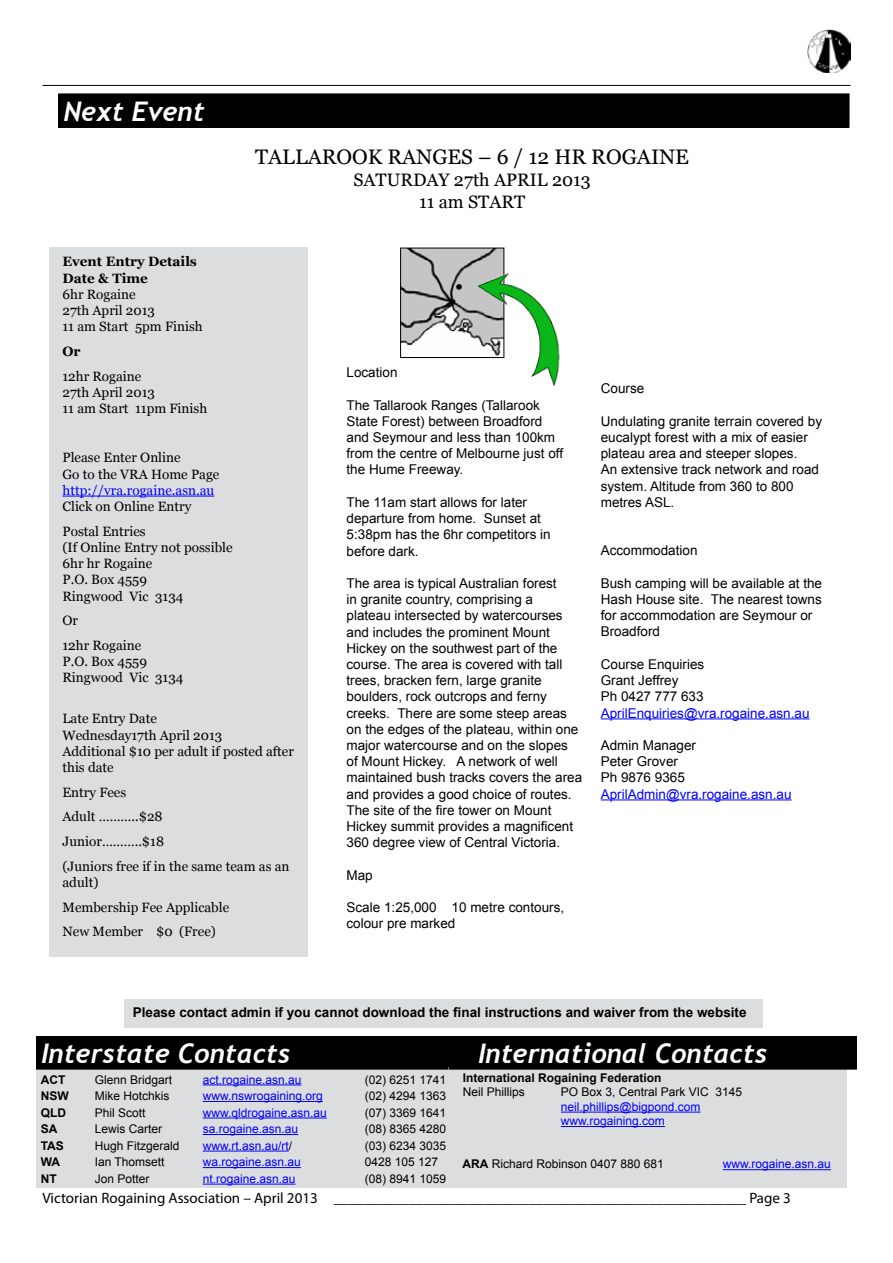
<style>
.page{position:relative;width:893px;height:1263px;background:#fff}
.page>*{position:absolute;margin:0;border:0;box-sizing:border-box;transform-origin:0 0}
.t1{font:italic 700 27px "Trebuchet";color:#fff}
.t2{font:22.5px "Arial";color:#000}
.t3{font:21px "Georgia";color:#000}
.t4{font:18px/21.6px "Georgia";color:#000;text-align:center}
.t5{font:15px "Myriad Pro";color:#000}
.t6{font:13.5px/16.2px "Arial";color:#000}
.t7{font:13.5px/16.2px "Georgia";color:#000}
.t8{font:700 13.5px "Arial";color:#000}
.t9{font:13.5px "Arial";color:#00f}
.t10{font:700 13.5px/16.2px "Georgia";color:#000}
.t11{font:13.5px "Georgia";color:#00f}
.t12{font:12px "Arial";color:#000}
.t13{font:12px/14.4px "Arial";color:#00f}
.t14{font:700 12px "Arial";color:#000}
.s1{color:#000}
.s2{font-weight:700}
</style>
<div class="page">
<hr style="left:43px;top:85px;width:807px;height:1px;background:#000">
<img style="left:808px;top:30px;width:42px;height:42px">
<div style="left:59px;top:94px;width:790px;height:33px;background:#000"></div>
<div style="left:58px;top:94px;width:791px;height:34px;border:1px solid #000"></div>
<div style="left:36px;top:1067px;width:424px;height:120px;background:#dcddde"></div>
<hr style="left:203px;top:1084px;width:98px;height:1px;background:#00f">
<hr style="left:203px;top:1101px;width:120px;height:1px;background:#00f">
<hr style="left:203px;top:1117px;width:124px;height:1px;background:#00f">
<hr style="left:203px;top:1134px;width:95px;height:1px;background:#00f">
<hr style="left:203px;top:1150px;width:86px;height:1px;background:#00f">
<hr style="left:203px;top:1167px;width:98px;height:1px;background:#00f">
<hr style="left:203px;top:1184px;width:92px;height:1px;background:#00f">
<div style="left:37px;top:1036px;width:412px;height:33px;background:#000"></div>
<div style="left:449px;top:1067px;width:398px;height:120px;background:#dcddde"></div>
<hr style="left:561px;top:1112px;width:139px;height:1px;background:#00f">
<hr style="left:561px;top:1126px;width:104px;height:1px;background:#00f">
<hr style="left:723px;top:1169px;width:108px;height:1px;background:#00f">
<div style="left:449px;top:1036px;width:407px;height:33px;background:#000"></div>
<div style="left:124px;top:999px;width:639px;height:29px;background:#dcddde"></div>
<div style="left:50px;top:248px;width:258px;height:709px;background:#dcddde"></div>
<hr style="left:62px;top:496px;width:152px;height:1px;background:#00f">
<hr style="left:601px;top:718px;width:209px;height:1px;background:#00f">
<hr style="left:601px;top:799px;width:191px;height:1px;background:#00f">
<img style="left:402px;top:250px;width:100px;height:96px">
<div style="left:400px;top:248px;width:104px;height:110px;border:1px solid #000"></div>
<img style="left:474px;top:270px;width:86px;height:116px">
<h1 class="t1" style="left:63px;top:94px;width:143px">Next Event</h1>
<h3 class="t3" style="left:255px;top:144px;width:435px">TALLAROOK RANGES – 6 / 12 HR ROGAINE</h3>
<h3 class="t4" style="left:353px;top:169px;width:239px">SATURDAY 27th APRIL 2013<br>11 am START</h3>
<p class="t10" style="left:62px;top:254px;width:136px">Event Entry Details<br>Date &amp; Time</p>
<p class="t7" style="left:62px;top:286px;width:142px">6hr Rogaine<br>27th April 2013<br>11 am Start 5pm Finish</p>
<p class="t10" style="left:62px;top:343px;width:20px">Or</p>
<p class="t7" style="left:62px;top:368px;width:146px">12hr Rogaine<br>27th April 2013<br>11 am Start 11pm Finish</p>
<p class="t7" style="left:62px;top:450px;width:158px">Please Enter Online<br>Go to the VRA Home Page</p>
<p class="t11" style="left:62px;top:482px;width:153px">http://vra.rogaine.asn.au</p>
<p class="t7" style="left:62px;top:494px;width:130px;line-height:24.8px">Click on Online Entry<br>Postal Entries</p>
<p class="t7" style="left:62px;top:539px;width:172px">(If Online Entry not possible<br>6hr hr Rogaine<br>P.O. Box 4559<br>Ringwood Vic 3134</p>
<p class="t7" style="left:62px;top:608px;width:80px;line-height:24.8px">Or<br>12hr Rogaine</p>
<p class="t7" style="left:62px;top:654px;width:122px">P.O. Box 4559<br>Ringwood Vic 3134</p>
<p class="t7" style="left:62px;top:711px;width:233px">Late Entry Date<br>Wednesday17th April 2013<br>Additional $10 per adult if posted after this date</p>
<p class="t7" style="left:62px;top:780px;width:229px;line-height:24.8px">Entry Fees<br>Adult ………..$28<br>Junior………..$18<br>(Juniors free if in the same team as an</p>
<p class="t7" style="left:62px;top:870px;width:168px;line-height:24.8px">adult)<br>Membership Fee Applicable<br>New Member $0 (Free)</p>
<h2 class="t2" style="left:455px;top:272px;width:9px">•</h2>
<p class="t6" style="left:347px;top:365px;width:53px">Location</p>
<p class="t6" style="left:347px;top:397px;width:218px">The Tallarook Ranges (Tallarook<br>State Forest) between Broadford and Seymour and less than 100km from the centre of Melbourne just off the Hume Freeway.</p>
<p class="t6" style="left:347px;top:494px;width:206px">The 11am start allows for later departure from home. Sunset at<br>5:38pm has the 6hr competitors in before dark.</p>
<p class="t6" style="left:347px;top:575px;width:237px">The area is typical Australian forest<br>in granite country, comprising a<br>plateau intersected by watercourses and includes the prominent Mount Hickey on the southwest part of the course. The area is covered with tall trees, bracken fern, large granite boulders, rock outcrops and ferny creeks. There are some steep areas on the edges of the plateau, within one major watercourse and on the slopes of Mount Hickey. A network of well maintained bush tracks covers the area and provides a good choice of routes.<br>The site of the fire tower on Mount Hickey summit provides a magnificent 360 degree view of Central Victoria.</p>
<p class="t6" style="left:347px;top:867px;width:28px">Map</p>
<p class="t6" style="left:347px;top:899px;width:219px">Scale 1:25,000 10 metre contours, colour pre marked</p>
<p class="t6" style="left:601px;top:381px;width:45px">Course</p>
<p class="t6" style="left:601px;top:413px;width:223px">Undulating granite terrain covered by eucalypt forest with a mix of easier plateau area and steeper slopes.<br>An extensive track network and road system. Altitude from 360 to 800 metres ASL.</p>
<p class="t6" style="left:601px;top:543px;width:98px">Accommodation</p>
<p class="t6" style="left:601px;top:575px;width:223px">Bush camping will be available at the<br>Hash House site. The nearest towns for accommodation are Seymour or<br>Broadford</p>
<p class="t6" style="left:601px;top:656px;width:105px">Course Enquiries<br>Grant Jeffrey<br>Ph 0427 777 633</p>
<p class="t9" style="left:601px;top:704px;width:210px">AprilEnquiries@vra.rogaine.asn.au</p>
<p class="t6" style="left:601px;top:737px;width:97px">Admin Manager<br>Peter Grover<br>Ph 9876 9365</p>
<p class="t9" style="left:601px;top:785px;width:192px">AprilAdmin@vra.rogaine.asn.au</p>
<p class="t8" style="left:133px;top:1003px;width:615px">Please contact admin if you cannot download the final instructions and waiver from the website</p>
<h1 class="t1" style="left:41px;top:1037px;width:251px">Interstate Contacts</h1>
<p class="t14" style="left:41px;top:1071px;width:26px">ACT</p>
<p class="t12" style="left:95px;top:1071px;width:79px">Glenn Bridgart</p>
<p class="t13" style="left:203px;top:1072px;width:100px">act.rogaine.asn.au</p>
<p class="t12" style="left:365px;top:1071px;width:83px">(02) 6251 1741</p>
<p class="t14" style="left:41px;top:1088px;width:29px">NSW</p>
<p class="t12" style="left:95px;top:1088px;width:76px">Mike Hotchkis</p>
<p class="t13" style="left:203px;top:1089px;width:122px">www.nswrogaining.org</p>
<p class="t12" style="left:365px;top:1088px;width:83px">(02) 4294 1363</p>
<p class="t14" style="left:41px;top:1104px;width:27px">QLD</p>
<p class="t12" style="left:95px;top:1105px;width:52px">Phil Scott</p>
<p class="t13" style="left:203px;top:1105px;width:126px">www.qldrogaine.asn.au</p>
<p class="t12" style="left:365px;top:1105px;width:83px">(07) 3369 1641</p>
<p class="t14" style="left:41px;top:1121px;width:18px">SA</p>
<p class="t12" style="left:95px;top:1121px;width:69px">Lewis Carter</p>
<p class="t13" style="left:203px;top:1122px;width:97px">sa.rogaine.asn.au</p>
<p class="t12" style="left:365px;top:1121px;width:83px">(08) 8365 4280</p>
<p class="t14" style="left:41px;top:1137px;width:25px">TAS</p>
<p class="t12" style="left:95px;top:1138px;width:86px">Hugh Fitzgerald</p>
<p class="t13" style="left:203px;top:1138px;width:91px">www.rt.asn.au/rt<span class="s1">/</span></p>
<p class="t12" style="left:365px;top:1138px;width:83px">(03) 6234 3035</p>
<p class="t14" style="left:41px;top:1154px;width:21px">WA</p>
<p class="t12" style="left:95px;top:1154px;width:71px">Ian Thomsett</p>
<p class="t13" style="left:203px;top:1155px;width:100px">wa.rogaine.asn.au</p>
<p class="t12" style="left:365px;top:1154px;width:75px">0428 105 127</p>
<p class="t14" style="left:41px;top:1170px;width:17px">NT</p>
<p class="t12" style="left:95px;top:1171px;width:56px">Jon Potter</p>
<p class="t13" style="left:203px;top:1171px;width:94px">nt.rogaine.asn.au</p>
<p class="t12" style="left:365px;top:1171px;width:83px">(08) 8941 1059</p>
<h1 class="t1" style="left:478px;top:1037px;width:291px">International Contacts</h1>
<p class="t14" style="left:463px;top:1070px;width:200px">International Rogaining Federation</p>
<p class="t12" style="left:463px;top:1084px;width:64px">Neil Phillips</p>
<p class="t12" style="left:561px;top:1084px;width:183px">PO Box 3, Central Park VIC 3145</p>
<p class="t13" style="left:561px;top:1099px;width:141px">neil.phillips@bigpond.com www.rogaining.com</p>
<p class="t12" style="left:462px;top:1156px;width:203px"><span class="s2">ARA</span> Richard Robinson 0407 880 681</p>
<p class="t13" style="left:723px;top:1157px;width:110px">www.rogaine.asn.au</p>
<p class="t5" style="left:43px;top:1188px;width:750px">Victorian Rogaining Association – April 2013 _______________________________________________________ Page 3</p>
</div>
